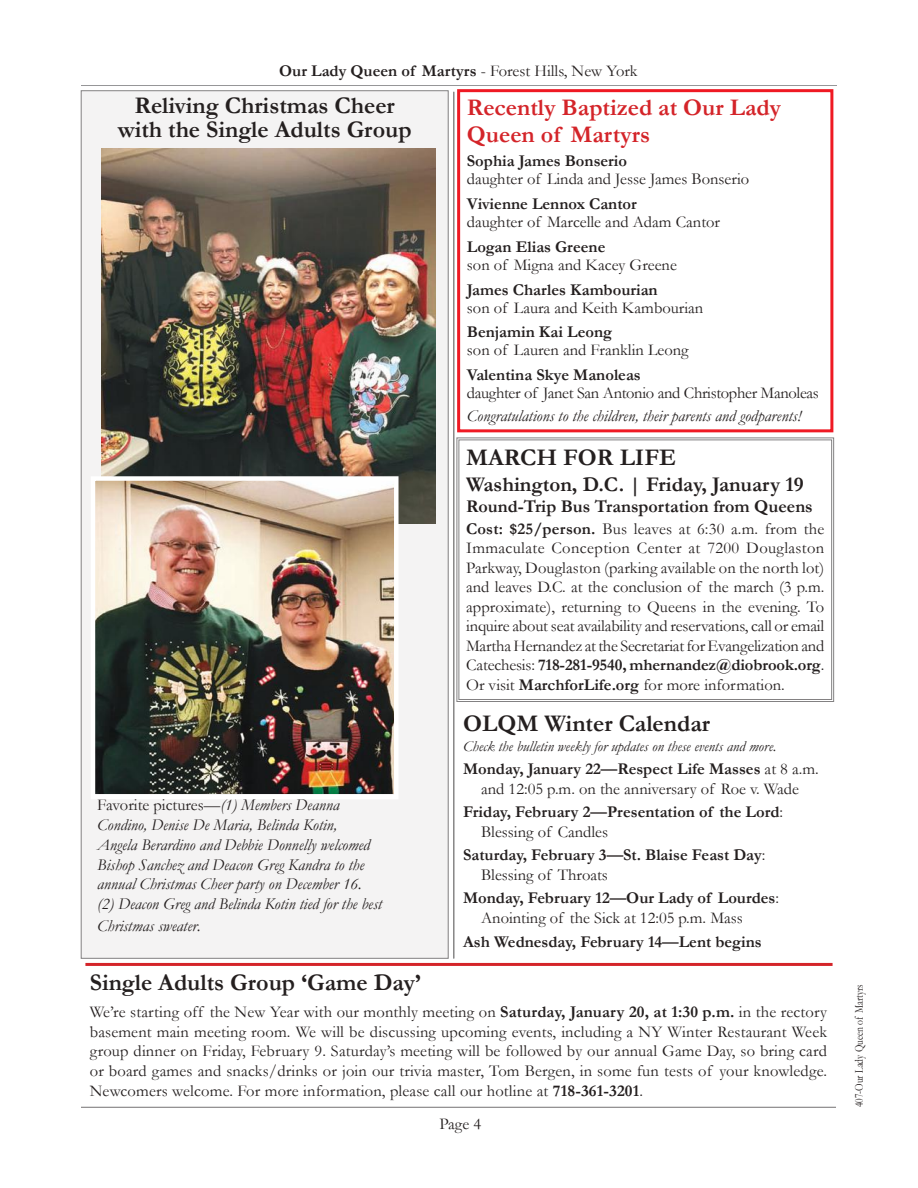
<style>
.page{position:relative;width:918px;height:1188px;background:#fff}
.page>*{position:absolute;margin:0;border:0;box-sizing:border-box;transform-origin:0 0}
.t1{font:700 24px/24px "Garamond";color:#241f1f;text-align:center}
.t2{font:700 24px/27px "Garamond";color:#d42429}
.t3{font:700 21px "Garamond";color:#241f1f}
.t4{font:700 18px "Garamond";color:#241f1f}
.t5{font:16.5px/19.5px "Garamond";color:#241f1f;text-align:justify}
.t6{font:700 16.5px/19.8px "Garamond";color:#241f1f}
.t7{font:italic 16.5px/19.8px "Garamond";color:#241f1f}
.t8{font:16.5px "Garamond";letter-spacing:-.02em;color:#241f1f}
.t9{font:italic 15px "Garamond";color:#241f1f}
.t10{font:12px "Garamond";color:#241f1f;scale:.8 1}
.s1{font-weight:400}
.s2{font-style:normal}
.s3{font-weight:700}
</style>
<div class="page">
<hr style="left:81px;top:85px;width:756px;height:1px;background:#969698">
<div style="left:81px;top:91px;width:367px;height:867px;background:#f4f3f3"></div>
<hr style="left:81px;top:1107px;width:755px;height:1px;background:#838182">
<hr style="left:85px;top:963px;width:748px;height:3px;background:#d42429">
<img style="left:102px;top:148px;width:333px;height:376px">
<img style="left:96px;top:481px;width:298px;height:312px">
<div style="left:91px;top:476px;width:308px;height:323px;border:4px solid #fff"></div>
<hr style="left:454px;top:92px;width:1px;height:866px;background:#838182">
<hr style="left:453px;top:92px;width:1px;height:866px;background:#838182">
<svg style="left:456px;top:437px;width:379px;height:265px"></svg>
<div style="left:458px;top:439px;width:374px;height:261px;border:1px solid #838182"></div>
<div style="left:457px;top:89px;width:376px;height:343px;border:3px solid #ef1923"></div>
<p class="t6" style="left:279px;top:61px;width:360px">Our Lady Queen of Martyrs <span class="s1">- Forest Hills, New York</span></p>
<h1 class="t1" style="left:118px;top:94px;width:295px">Reliving Christmas Cheer with the Single Adults Group</h1>
<p class="t7" style="left:97px;top:795px;width:286px"><span class="s2">Favorite pictures—</span>(1) Members Deanna Condino, Denise De Maria, Belinda Kotin,<br>Angela Berardino and Debbie Donnelly welcomed Bishop Sanchez and Deacon Greg Kandra to the annual Christmas Cheer party on December 16. (2) Deacon Greg and Belinda Kotin tied for the best</p>
<p class="t7" style="left:97px;top:915px;width:105px">Christmas sweater.</p>
<h1 class="t2" style="left:467px;top:94px;width:316px">Recently Baptized at Our Lady<br>Queen of Martyrs</h1>
<p class="t6" style="left:467px;top:151px;width:162px">Sophia James Bonserio</p>
<p class="t5" style="left:467px;top:169px;width:284px">daughter of Linda and Jesse James Bonserio</p>
<p class="t6" style="left:467px;top:194px;width:171px">Vivienne Lennox Cantor</p>
<p class="t5" style="left:467px;top:212px;width:255px">daughter of Marcelle and Adam Cantor</p>
<p class="t6" style="left:467px;top:237px;width:140px">Logan Elias Greene</p>
<p class="t5" style="left:467px;top:255px;width:212px">son of Migna and Kacey Greene</p>
<p class="t6" style="left:467px;top:280px;width:192px">James Charles Kambourian</p>
<p class="t5" style="left:467px;top:297px;width:238px">son of Laura and Keith Kambourian</p>
<p class="t6" style="left:467px;top:322px;width:147px">Benjamin Kai Leong</p>
<p class="t5" style="left:467px;top:340px;width:223px">son of Lauren and Franklin Leong</p>
<p class="t6" style="left:467px;top:365px;width:175px">Valentina Skye Manoleas</p>
<p class="t8" style="left:467px;top:382px;width:354px">daughter of Janet San Antonio and Christopher Manoleas</p>
<p class="t7" style="left:467px;top:406px;width:336px">Congratulations to the children, their parents and godparents!</p>
<h1 class="t1" style="left:466px;top:446px;width:212px">MARCH FOR LIFE</h1>
<p class="t3" style="left:466px;top:470px;width:339px">Washington, D.C. | Friday, January 19</p>
<p class="t4" style="left:466px;top:494px;width:348px">Round-Trip Bus Transportation from Queens</p>
<p class="t5" style="left:466px;top:518px;width:360px"><span class="s3">Cost: $25/person.</span> Bus leaves at 6:30 a.m. from the Immaculate Conception Center at 7200 Douglaston Parkway, Douglaston (parking available on the north lot) and leaves D.C. at the conclusion of the march (3 p.m. approximate), returning to Queens in the evening. To inquire about seat availability and reservations, call or email Martha Hernandez at the Secretariat for Evangelization and Catechesis: <span class="s3">718-281-9540, mhernandez@diobrook.org</span>.<br>Or visit <span class="s3">MarchforLife.org</span> for more information.</p>
<h1 class="t1" style="left:463px;top:712px;width:249px">OLQM Winter Calendar</h1>
<p class="t9" style="left:463px;top:736px;width:315px">Check the bulletin weekly for updates on these events and more.</p>
<p class="t5" style="left:463px;top:759px;width:357px;text-align:center"><span class="s3">Monday, January 22—Respect Life Masses</span> at 8 a.m. and 12:05 p.m. on the anniversary of Roe v. Wade</p>
<p class="t6" style="left:481px;top:802px;width:303px;text-indent:-18px">Friday, February 2—Presentation of the Lord<span class="s1">:<br>Blessing of Candles</span></p>
<p class="t6" style="left:481px;top:845px;width:286px;text-indent:-18px">Saturday, February 3—St. Blaise Feast Day<span class="s1">:<br>Blessing of Throats</span></p>
<p class="t6" style="left:481px;top:888px;width:299px;text-indent:-18px">Monday, February 12—Our Lady of Lourdes<span class="s1">:<br>Anointing of the Sick at 12:05 p.m. Mass</span></p>
<p class="t6" style="left:463px;top:932px;width:300px">Ash Wednesday, February 14—Lent begins</p>
<h1 class="t1" style="left:90px;top:971px;width:333px">Single Adults Group ‘Game Day’</h1>
<p class="t5" style="left:90px;top:1001px;width:739px">We’re starting off the New Year with our monthly meeting on <span class="s3">Saturday, January 20, at 1:30 p.m.</span> in the rectory basement main meeting room. We will be discussing upcoming events, including a NY Winter Restaurant Week group dinner on Friday, February 9. Saturday’s meeting will be followed by our annual Game Day, so bring card or board games and snacks/drinks or join our trivia master, Tom Bergen, in some fun tests of your knowledge.<br>Newcomers welcome. For more information, please call our hotline at <span class="s3">718-361-3201</span>.</p>
<p class="t5" style="left:439px;top:1114px;width:43px">Page 4</p>
<p class="t10" style="left:851px;top:1107px;width:155px;rotate:-90deg">407-Our Lady Queen of Martyrs</p>
</div>
